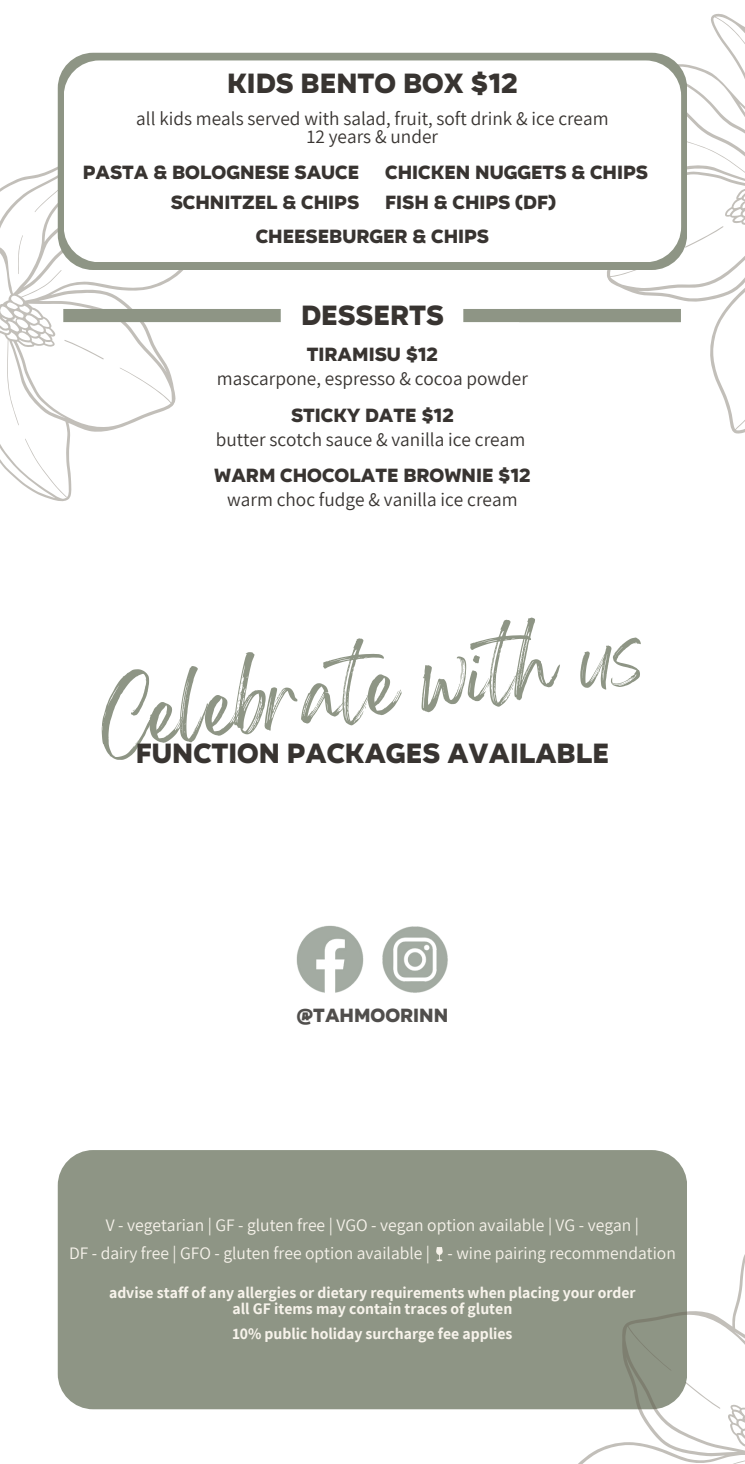
<style>
.page{position:relative;width:745px;height:1464px;background:#fff}
.page>*{position:absolute;margin:0;border:0;box-sizing:border-box;transform-origin:0 0}
.t1{font:61.25px "Gellatio";color:#8e9585}
.t2{font:800 28px "Organetto";color:#383431}
.t3{font:19.25px/18.4px "Assistant";color:#383431;text-align:center}
.t4{font:800 19.25px/30.1px "Organetto";color:#383431;text-align:right}
.t5{font:800 19.25px "Organetto";color:#504e4c}
.t6{font:17.5px/27.7px "Assistant";color:#f7f3eb;text-align:center}
.t7{font:700 15.75px "Assistant";color:#f7f3eb}
</style>
<div class="page">
<svg style="left:0;top:52px;width:263px;height:450px"></svg>
<svg style="left:64px;top:339px;width:40px;height:21px"></svg>
<svg style="left:85px;top:269px;width:63px;height:10px"></svg>
<svg style="left:10px;top:438px;width:72px;height:59px"></svg>
<svg style="left:6px;top:235px;width:29px;height:39px"></svg>
<svg style="left:520px;top:13px;width:224px;height:421px"></svg>
<svg style="left:684px;top:226px;width:39px;height:23px"></svg>
<svg style="left:740px;top:289px;width:4px;height:74px"></svg>
<div style="left:58px;top:53px;width:628px;height:217px;background:#8e9585;border-radius:35px"></div>
<div style="left:64px;top:60px;width:616px;height:202px;background:#fff;border-radius:35px"></div>
<div style="left:63px;top:309px;width:217px;height:13px;background:#8e9585"></div>
<div style="left:463px;top:309px;width:217px;height:13px;background:#8e9585"></div>
<img style="left:296px;top:925px;width:68px;height:68px">
<img style="left:382px;top:926px;width:66px;height:67px">
<div style="left:58px;top:1150px;width:628px;height:259px;background:#8e9585;border-radius:35px"></div>
<svg style="left:502px;top:1179px;width:242px;height:284px"></svg>
<svg style="left:684px;top:1381px;width:36px;height:28px"></svg>
<svg style="left:614px;top:1457px;width:70px;height:6px"></svg>
<svg style="left:727px;top:1253px;width:17px;height:66px"></svg>
<svg style="left:436px;top:1247px;width:7px;height:14px"></svg>
<p class="t2" style="left:252px;top:49px;width:241px">LUNCH SPECIALS</p>
<p class="t2" style="left:227px;top:65px;width:292px">KIDS BENTO BOX $12</p>
<h2 class="t3" style="left:136px;top:109px;width:473px">all kids meals served with salad, fruit, soft drink &amp; ice cream<br>12 years &amp; under</h2>
<h5 class="t4" style="left:83px;top:157px;width:278px">PASTA &amp; BOLOGNESE SAUCE<br>SCHNITZEL &amp; CHIPS</h5>
<h5 class="t4" style="left:255px;top:221px;width:235px">CHEESEBURGER &amp; CHIPS</h5>
<h5 class="t4" style="left:385px;top:157px;width:264px;text-align:left">CHICKEN NUGGETS &amp; CHIPS<br>FISH &amp; CHIPS (DF)</h5>
<h2 class="t2" style="left:301px;top:296px;width:144px">DESSERTS</h2>
<h6 class="t4" style="left:307px;top:340px;width:133px">TIRAMISU $12</h6>
<p class="t3" style="left:217px;top:369px;width:312px">mascarpone, espresso &amp; cocoa powder</p>
<h3 class="t4" style="left:291px;top:400px;width:164px">STICKY DATE $12</h3>
<p class="t3" style="left:216px;top:429px;width:311px">butter scotch sauce &amp; vanilla ice cream</p>
<p class="t4" style="left:214px;top:460px;width:318px">WARM CHOCOLATE BROWNIE $12</p>
<h5 class="t3" style="left:227px;top:490px;width:292px">warm choc fudge &amp; vanilla ice cream</h5>
<h5 class="t1" style="left:98px;top:705px;width:548px;rotate:-7deg">Celebrate with us</h5>
<h4 class="t2" style="left:136px;top:735px;width:474px">FUNCTION PACKAGES AVAILABLE</h4>
<h6 class="t5" style="left:296px;top:1003px;width:153px">@TAHMOORINN</h6>
<h1 class="t6" style="left:69px;top:1211px;width:608px">V - vegetarian | GF - gluten free | VGO - vegan option available | VG - vegan |<br>DF - dairy free | GFO - gluten free option available | - wine pairing recommendation</h1>
<h6 class="t7" style="left:109px;top:1281px;width:528px">advise staff of any allergies or dietary requirements when placing your order</h6>
<h6 class="t7" style="left:232px;top:1297px;width:281px">all GF items may contain traces of gluten</h6>
<h3 class="t7" style="left:232px;top:1322px;width:281px">10% public holiday surcharge fee applies</h3>
</div>
